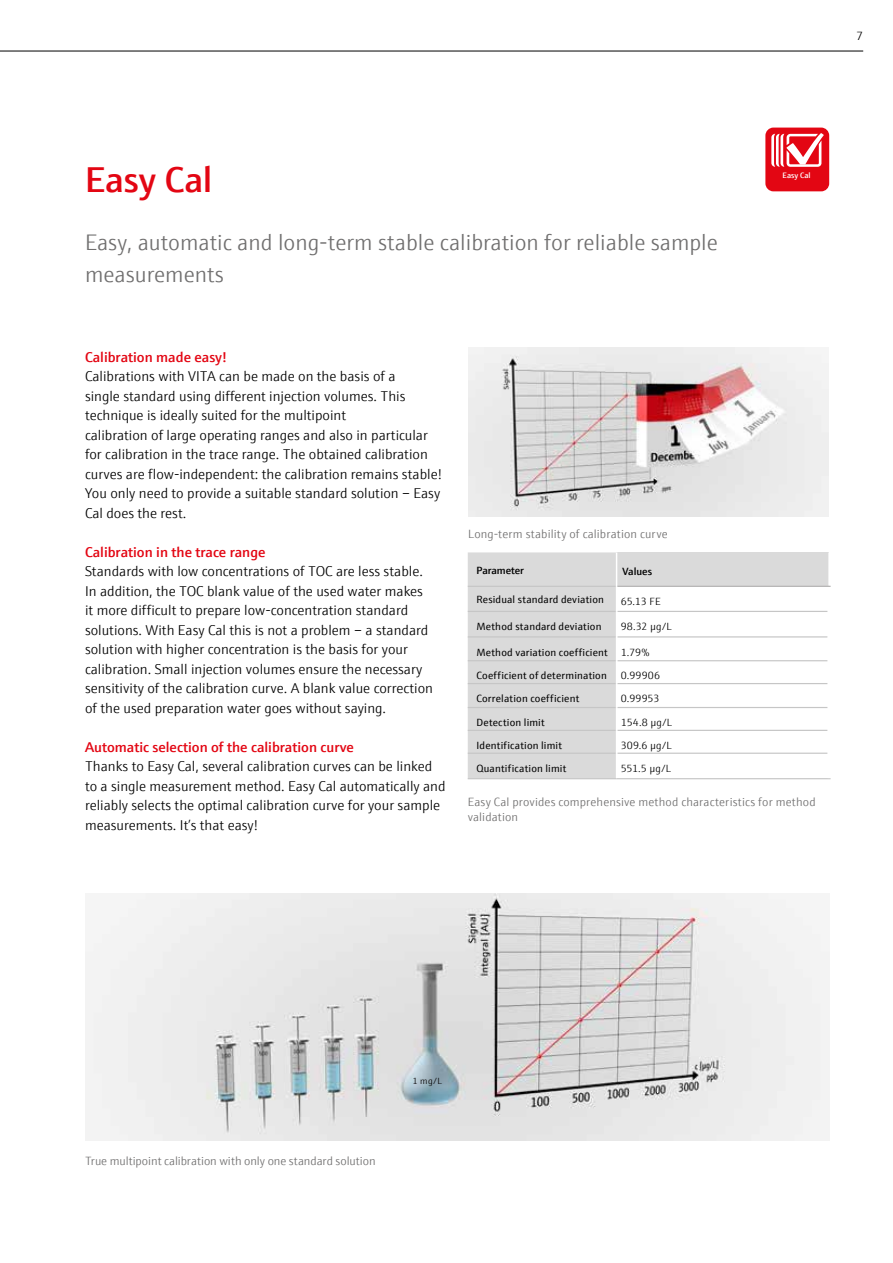
<style>
.page{position:relative;width:893px;height:1263px;background:#fff}
.page>*{position:absolute;margin:0;border:0;box-sizing:border-box;transform-origin:0 0}
.t1{font:600 36px "E+H Sans";color:#e30613}
.t2{font:300 22.5px/32.4px "E+H Sans";color:#706f6f}
.t3{font:300 14.25px/19.5px "E+H Sans";color:#000}
.t4{font:600 14.25px "E+H Sans";color:#e30613}
.t5{font:300 12px/15px "E+H Sans";letter-spacing:.01em;color:#706f6f}
.t6{font:300 12px "E+H Sans";color:#000}
.t7{font:10.5px "E+H Sans";letter-spacing:.015em;color:#000}
.t8{font:300 10.5px "E+H Sans";letter-spacing:.01em;color:#000}
.t9{font:600 10.5px "E+H Sans";letter-spacing:-.005em;color:#000}
.t10{font:300 9px "E+H Sans";color:#000}
.t11{font:600 7.95px "E+H Sans";color:#fff}
.s1{font-weight:300}
</style>
<div class="page">
<img style="left:86px;top:893px;width:743px;height:247px">
<img style="left:469px;top:348px;width:360px;height:168px">
<div style="left:617px;top:552px;width:212px;height:34px;background:#dadada"></div>
<hr style="left:617px;top:660px;width:211px;height:1px;background:#c6c6c6">
<hr style="left:617px;top:683px;width:211px;height:1px;background:#c6c6c6">
<hr style="left:617px;top:707px;width:211px;height:1px;background:#c6c6c6">
<hr style="left:617px;top:730px;width:211px;height:1px;background:#c6c6c6">
<hr style="left:617px;top:753px;width:211px;height:1px;background:#c6c6c6">
<hr style="left:617px;top:778px;width:214px;height:1px;background:#c6c6c6">
<hr style="left:617px;top:611px;width:211px;height:1px;background:#c6c6c6">
<hr style="left:617px;top:636px;width:211px;height:1px;background:#c6c6c6">
<div style="left:468px;top:552px;width:149px;height:227px;background:#dadada"></div>
<hr style="left:828px;top:552px;width:2px;height:34px;background:#fff">
<hr style="left:617px;top:586px;width:214px;height:1px;background:#b3b2b2">
<div style="left:765px;top:128px;width:64px;height:63px;background:#e30613;border-radius:8px"></div>
<svg style="left:771px;top:133px;width:53px;height:34px"></svg>
<hr style="left:0;top:51px;width:863px;height:1px;background:#000">
<p class="t6" style="left:856px;top:27px;width:8px">7</p>
<h1 class="t1" style="left:85px;top:152px;width:129px">Easy Cal</h1>
<h2 class="t2" style="left:85px;top:224px;width:634px">Easy, automatic and long-term stable calibration for reliable sample measurements</h2>
<p class="t11" style="left:783px;top:170px;width:29px">Easy Cal</p>
<p class="t4" style="left:85px;top:346px;width:143px">Calibration made easy!</p>
<p class="t3" style="left:85px;top:366px;width:358px">Calibrations with VITA can be made on the basis of a<br>single standard using different injection volumes. This technique is ideally suited for the multipoint<br>calibration of large operating ranges and also in particular for calibration in the trace range. The obtained calibration curves are flow-independent: the calibration remains stable!<br>You only need to provide a suitable standard solution – Easy Cal does the rest.</p>
<p class="t4" style="left:85px;top:541px;width:182px">Calibration in the trace range</p>
<p class="t3" style="left:85px;top:561px;width:349px">Standards with low concentrations of TOC are less stable.<br>In addition, the TOC blank value of the used water makes it more difficult to prepare low-concentration standard solutions. With Easy Cal this is not a problem – a standard solution with higher concentration is the basis for your calibration. Small injection volumes ensure the necessary sensitivity of the calibration curve. A blank value correction of the used preparation water goes without saying.</p>
<p class="t4" style="left:85px;top:736px;width:270px">Automatic selection of the calibration curve</p>
<p class="t3" style="left:85px;top:756px;width:362px">Thanks to Easy Cal, several calibration curves can be linked to a single measurement method. Easy Cal automatically and reliably selects the optimal calibration curve for your sample measurements. It’s that easy!</p>
<p class="t5" style="left:468px;top:526px;width:201px">Long-term stability of calibration curve</p>
<p class="t9" style="left:476px;top:562px;width:49px">Parameter</p>
<p class="t9" style="left:622px;top:563px;width:31px">Values</p>
<p class="t7" style="left:476px;top:592px;width:129px">Residual standard deviation</p>
<p class="t8" style="left:621px;top:594px;width:41px">65.13 FE</p>
<p class="t7" style="left:476px;top:618px;width:127px">Method standard deviation</p>
<p class="t8" style="left:621px;top:619px;width:52px">98.32 µg/L</p>
<p class="t7" style="left:476px;top:644px;width:175px">Method variation coefficient <span class="s1">1.79%</span></p>
<p class="t7" style="left:476px;top:668px;width:132px">Coefficient of determination</p>
<p class="t8" style="left:621px;top:668px;width:41px">0.99906</p>
<p class="t7" style="left:476px;top:691px;width:104px">Correlation coefficient</p>
<p class="t8" style="left:621px;top:691px;width:40px">0.99953</p>
<p class="t7" style="left:476px;top:715px;width:70px">Detection limit</p>
<p class="t8" style="left:621px;top:715px;width:53px">154.8 µg/L</p>
<p class="t7" style="left:476px;top:737px;width:87px">Identification limit</p>
<p class="t8" style="left:621px;top:738px;width:52px">309.6 µg/L</p>
<p class="t7" style="left:476px;top:760px;width:91px">Quantification limit</p>
<p class="t8" style="left:621px;top:760px;width:52px">551.5 µg/L</p>
<p class="t5" style="left:468px;top:794px;width:349px">Easy Cal provides comprehensive method characteristics for method validation</p>
<p class="t5" style="left:85px;top:1152px;width:292px">True multipoint calibration with only one standard solution</p>
<p class="t10" style="left:412px;top:1074px;width:31px">1 mg/L</p>
</div>
